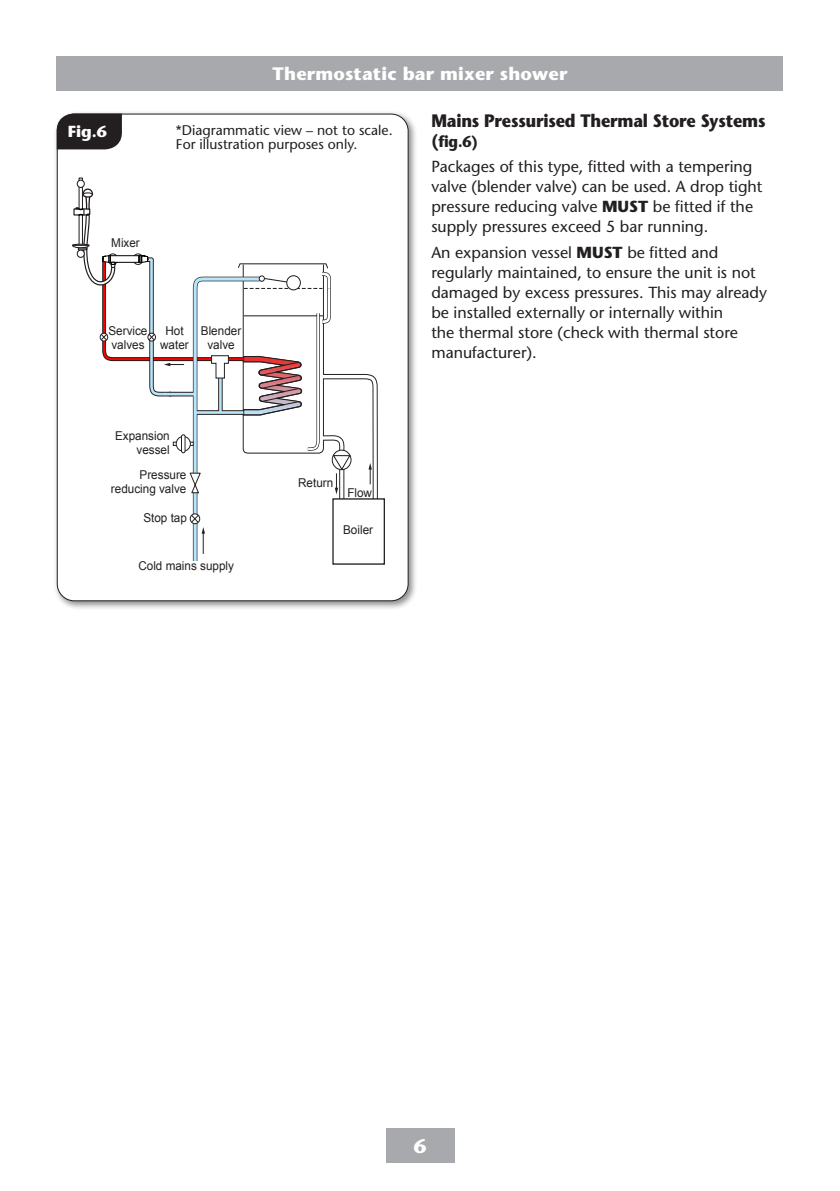
<style>
.page{position:relative;width:840px;height:1191px;background:#fff}
.page>*{position:absolute;margin:0;border:0;box-sizing:border-box;transform-origin:0 0}
.t1{font:700 20px "Stone Sans Std";color:#fff}
._02_Sub_Head_9pt_BOL{font:700 18px "Stone Sans Std";letter-spacing:-.01em;color:#231f20;scale:.9 1}
.t2{font:700 18px "Stone Sans Std";letter-spacing:.01em;color:#fff}
._03_Body_text_8pt_IT{font:500 16px/20px "Stone Sans Std";color:#231f20}
._02_Sub_Head_9pt_BOL-2{font:700 16px "Stone Sans Std";color:#231f20;scale:.9 1}
.t3{font:700 16px "Stone Sans Std";color:#fff}
.t4{font:500 14px "Stone Sans Std";color:#231f20}
.t5{font:12.2px/14.2px "Arial";color:#231f20;text-align:center;scale:.96 1}
.s1{font-size:18px}
.s2{font-weight:700}
</style>
<div class="page">
<div style="left:57px;top:57px;width:725px;height:34px;background:#a8a9ad"></div>
<div style="left:386px;top:1128px;width:68px;height:34px;background:#a8a9ad"></div>
<div style="left:53px;top:110px;width:364px;height:500px;background:#231f20;opacity:.5"></div>
<div style="left:57px;top:114px;width:351px;height:487px;background:#fff;border-radius:17px"></div>
<div style="left:332px;top:498px;width:53px;height:67px;border:1px solid #231f20"></div>
<div style="left:78px;top:177px;width:5px;height:77px;border:1px solid #231f20"></div>
<div style="left:77px;top:180px;width:7px;height:7px;background:#fff;border-radius:50%"></div>
<div style="left:77px;top:180px;width:8px;height:8px;border:1px solid #231f20;border-radius:50%"></div>
<svg style="left:72px;top:188px;width:308px;height:377px"></svg>
<div style="left:57px;top:114px;width:65px;height:35px;background:#231f20"></div>
<p class="t2" style="left:272px;top:63px;width:296px">Thermostatic bar mixer shower</p>
<p class="t3" style="left:68px;top:122px;width:41px">Fig.6</p>
<p class="t4" style="left:176px;top:122px;width:218px">*Diagrammatic view – not to scale.</p>
<p class="t4" style="left:176px;top:136px;width:183px">For illustration purposes only.</p>
<p class="t5" style="left:111px;top:236px;width:31px">Mixer</p>
<p class="t5" style="left:108px;top:324px;width:42px;text-align:left">Service valves</p>
<p class="t5" style="left:160px;top:324px;width:31px">Hot water</p>
<p class="t5" style="left:201px;top:324px;width:43px">Blender valve</p>
<p class="t5" style="left:115px;top:429px;width:58px;text-align:right">Expansion vessel</p>
<p class="t5" style="left:111px;top:467px;width:80px;text-align:right">Pressure reducing valve</p>
<p class="t5" style="left:298px;top:476px;width:38px">Return</p>
<p class="t5" style="left:143px;top:511px;width:47px">Stop tap</p>
<p class="t5" style="left:138px;top:559px;width:101px">Cold mains supply</p>
<p class="t5" style="left:347px;top:485px;width:27px">Flow</p>
<p class="t5" style="left:343px;top:522px;width:33px">Boiler</p>
<p class="_02_Sub_Head_9pt_BOL" style="left:431px;top:110px;width:372px">Mains Pressurised Thermal Store Systems</p>
<p class="_02_Sub_Head_9pt_BOL-2" style="left:431px;top:131px;width:53px"><span class="s1">(</span>fig.6)</p>
<p class="_03_Body_text_8pt_IT" style="left:431px;top:157px;width:332px">Packages of this type, fitted with a tempering valve (blender valve) can be used. A drop tight pressure reducing valve <span class="s2">MUST</span> be fitted if the supply pressures exceed 5 bar running.</p>
<p class="_03_Body_text_8pt_IT" style="left:431px;top:242px;width:337px">An expansion vessel <span class="s2">MUST</span> be fitted and regularly maintained, to ensure the unit is not damaged by excess pressures. This may already be installed externally or internally within<br>the thermal store (check with thermal store manufacturer).</p>
<p class="t1" style="left:413px;top:1134px;width:14px">6</p>
</div>
